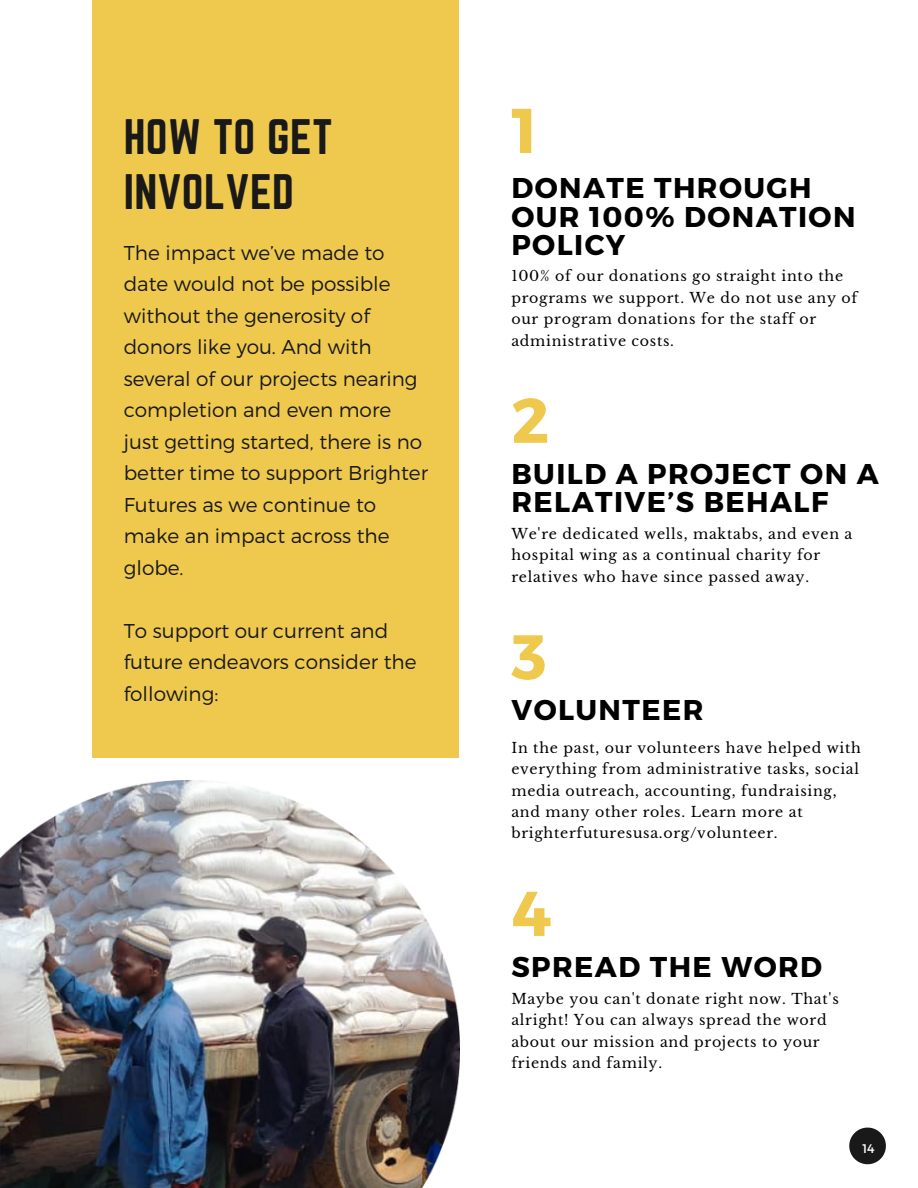
<style>
.page{position:relative;width:918px;height:1188px;background:#fff}
.page>*{position:absolute;margin:0;border:0;box-sizing:border-box;transform-origin:0 0}
.t1{font:700 63.15px "Montserrat";color:#eec94d}
.t2{font:43.65px/55.2px "Norwester";letter-spacing:.01em;color:#191919}
.t3{font:700 28.65px/28.2px "Montserrat";letter-spacing:.05em;color:#000}
.t4{font:300 19.95px/31.5px "Montserrat";color:#191919}
.t5{font:14.25px/21.3px "Libre Baskerville";letter-spacing:.05em;color:#000}
.t6{font:12.45px "Montserrat";color:#fff}
</style>
<div class="page">
<div style="left:92px;top:0;width:367px;height:757px;background:#eec94d"></div>
<img style="left:0;top:780px;width:459px;height:408px">
<svg style="left:849px;top:1128px;width:37px;height:36px"></svg>
<h2 class="t2" style="left:124px;top:109px;width:210px">HOW TO GET<br>INVOLVED</h2>
<p class="t4" style="left:124px;top:236px;width:306px">The impact we’ve made to date would not be possible without the generosity of donors like you. And with several of our projects nearing completion and even more just getting started, there is no better time to support Brighter<br>Futures as we continue to make an impact across the globe.</p>
<h3 class="t4" style="left:124px;top:614px;width:294px">To support our current and future endeavors consider the following:</h3>
<h1 class="t1" style="left:511px;top:89px;width:27px">1</h1>
<h3 class="t3" style="left:511px;top:173px;width:346px">DONATE THROUGH<br>OUR 100% DONATION<br>POLICY</h3>
<p class="t5" style="left:511px;top:266px;width:347px">100% of our donations go straight into the programs we support. We do not use any of our program donations for the staff or administrative costs.</p>
<h1 class="t1" style="left:511px;top:379px;width:39px">2</h1>
<h3 class="t3" style="left:511px;top:458px;width:369px">BUILD A PROJECT ON A<br>RELATIVE’S BEHALF</h3>
<p class="t5" style="left:511px;top:523px;width:343px">We're dedicated wells, maktabs, and even a hospital wing as a continual charity for relatives who have since passed away.</p>
<h1 class="t1" style="left:511px;top:616px;width:37px">3</h1>
<h3 class="t3" style="left:511px;top:695px;width:194px">VOLUNTEER</h3>
<p class="t5" style="left:511px;top:737px;width:351px">In the past, our volunteers have helped with everything from administrative tasks, social media outreach, accounting, fundraising, and many other roles. Learn more at brighterfuturesusa.org/volunteer.</p>
<h1 class="t1" style="left:511px;top:872px;width:41px">4</h1>
<h3 class="t3" style="left:511px;top:951px;width:312px">SPREAD THE WORD</h3>
<p class="t5" style="left:511px;top:988px;width:329px">Maybe you can't donate right now. That's alright! You can always spread the word about our mission and projects to your friends and family.</p>
<p class="t6" style="left:862px;top:1141px;width:14px">14</p>
</div>
